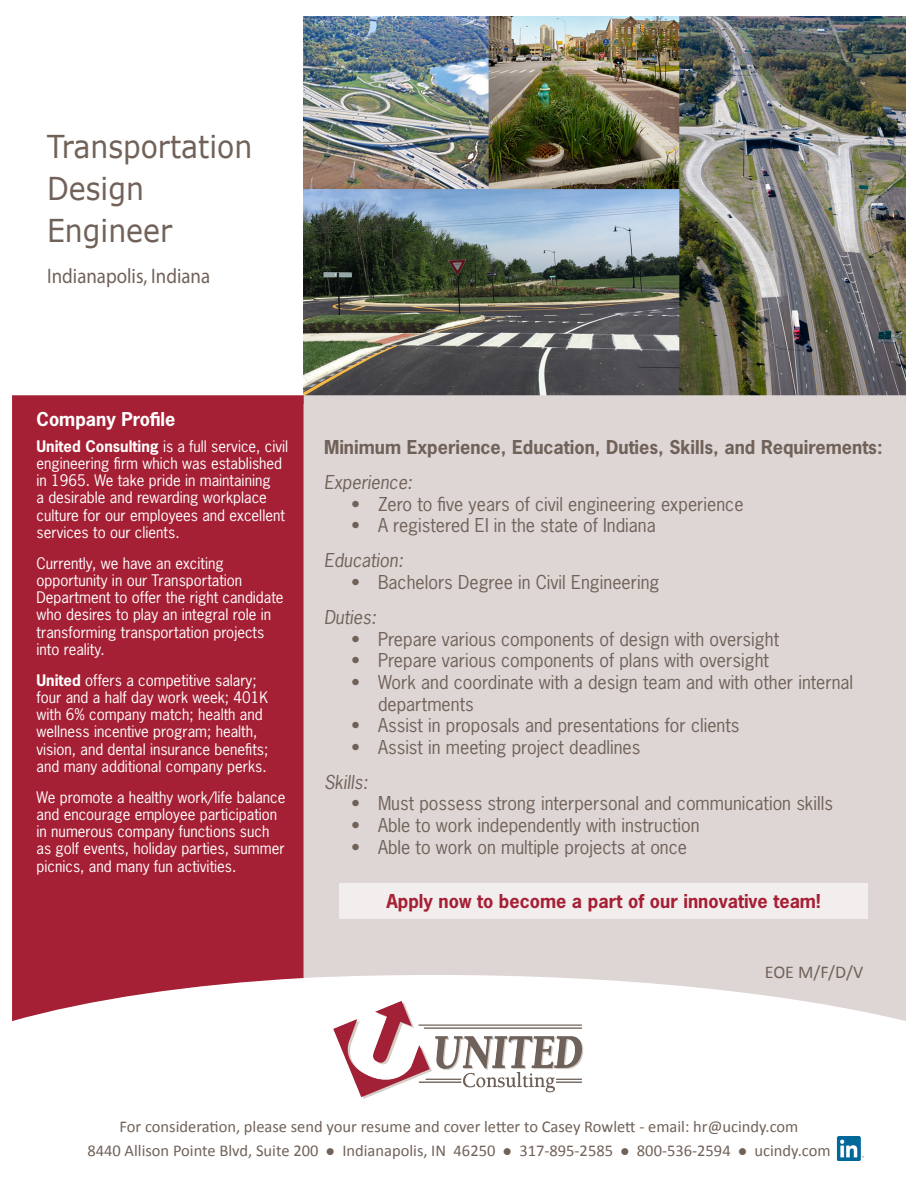
<style>
.page{position:relative;width:918px;height:1188px;background:#fff}
.page>*{position:absolute;margin:0;border:0;box-sizing:border-box;transform-origin:0 0}
.t1{font:31.5px "Verdana";color:#716259;scale:.9 1}
.t2{font:21px "Myriad Pro";color:#716259;scale:.9 1}
.t3{font:18px/21.6px "News Gothic Std";color:#716259}
.t4{font:700 18px "News Gothic Std";color:#716259}
.t5{font:700 18px "News Gothic Std";color:#a62035}
.t6{font:italic 18px "News Gothic Std";color:#716259}
.t7{font:700 18px "News Gothic Std";color:#fff}
.t8{font:18px "Calibri";color:#716259}
.t9{font:16.5px "Calibri";color:#716259}
.t10{font:15px/17.2px "News Gothic Std";color:#fff}
.s1{font-weight:700}
</style>
<div class="page">
<img style="left:304px;top:17px;width:602px;height:378px">
<div style="left:12px;top:395px;width:292px;height:626px;background:#a62035"></div>
<div style="left:304px;top:395px;width:602px;height:626px;background:#ddd6d5"></div>
<img style="left:328px;top:995px;width:262px;height:104px">
<img style="left:836px;top:1136px;width:28px;height:24px">
<div style="left:339px;top:883px;width:529px;height:36px;background:#f2eeee"></div>
<p class="t1" style="left:47px;top:127px;width:230px">Transportation</p>
<p class="t1" style="left:47px;top:169px;width:109px">Design</p>
<p class="t1" style="left:47px;top:211px;width:141px">Engineer</p>
<p class="t2" style="left:47px;top:263px;width:183px">Indianapolis, Indiana</p>
<p class="t7" style="left:37px;top:407px;width:140px">Company Profile</p>
<p class="t10" style="left:37px;top:437px;width:253px"><span class="s1">United Consulting</span> is a full service, civil engineering firm which was established in 1965. We take pride in maintaining<br>a desirable and rewarding workplace culture for our employees and excellent services to our clients.</p>
<p class="t10" style="left:37px;top:554px;width:249px">Currently, we have an exciting opportunity in our Transportation Department to offer the right candidate who desires to play an integral role in transforming transportation projects into reality.</p>
<p class="t10" style="left:37px;top:671px;width:233px"><span class="s1">United</span> offers a competitive salary; four and a half day work week; 401K with 6% company match; health and wellness incentive program; health, vision, and dental insurance benefits; and many additional company perks.</p>
<p class="t10" style="left:37px;top:788px;width:250px">We promote a healthy work/life balance and encourage employee participation in numerous company functions such as golf events, holiday parties, summer picnics, and many fun activities.</p>
<p class="t4" style="left:324px;top:435px;width:560px">Minimum Experience, Education, Duties, Skills, and Requirements:</p>
<p class="t6" style="left:324px;top:471px;width:90px">Experience:</p>
<p class="t3" style="left:351px;top:493px;width:394px">• Zero to five years of civil engineering experience</p>
<p class="t3" style="left:351px;top:515px;width:306px">• A registered EI in the state of Indiana</p>
<p class="t6" style="left:324px;top:549px;width:81px">Education:</p>
<p class="t3" style="left:351px;top:571px;width:310px">• Bachelors Degree in Civil Engineering</p>
<p class="t6" style="left:324px;top:606px;width:54px">Duties:</p>
<p class="t3" style="left:351px;top:628px;width:430px">• Prepare various components of design with oversight</p>
<p class="t3" style="left:351px;top:650px;width:419px">• Prepare various components of plans with oversight</p>
<p class="t3" style="left:378px;top:671px;width:477px;text-indent:-27px">• Work and coordinate with a design team and with other internal departments</p>
<p class="t3" style="left:351px;top:714px;width:390px">• Assist in proposals and presentations for clients</p>
<p class="t3" style="left:351px;top:736px;width:291px">• Assist in meeting project deadlines</p>
<p class="t6" style="left:324px;top:770px;width:45px">Skills:</p>
<p class="t3" style="left:351px;top:793px;width:484px">• Must possess strong interpersonal and communication skills</p>
<p class="t3" style="left:351px;top:814px;width:350px">• Able to work independently with instruction</p>
<p class="t3" style="left:351px;top:836px;width:338px">• Able to work on multiple projects at once</p>
<p class="t5" style="left:386px;top:890px;width:436px">Apply now to become a part of our innovative team!</p>
<p class="t8" style="left:765px;top:961px;width:100px">EOE M/F/D/V</p>
<p class="t9" style="left:119px;top:1116px;width:680px">For consideration, please send your resume and cover letter to Casey Rowlett - email: hr@ucindy.com</p>
<p class="t9" style="left:87px;top:1140px;width:745px">8440 Allison Pointe Blvd, Suite 200 ● Indianapolis, IN 46250 ● 317-895-2585 ● 800-536-2594 ● ucindy.com</p>
</div>
